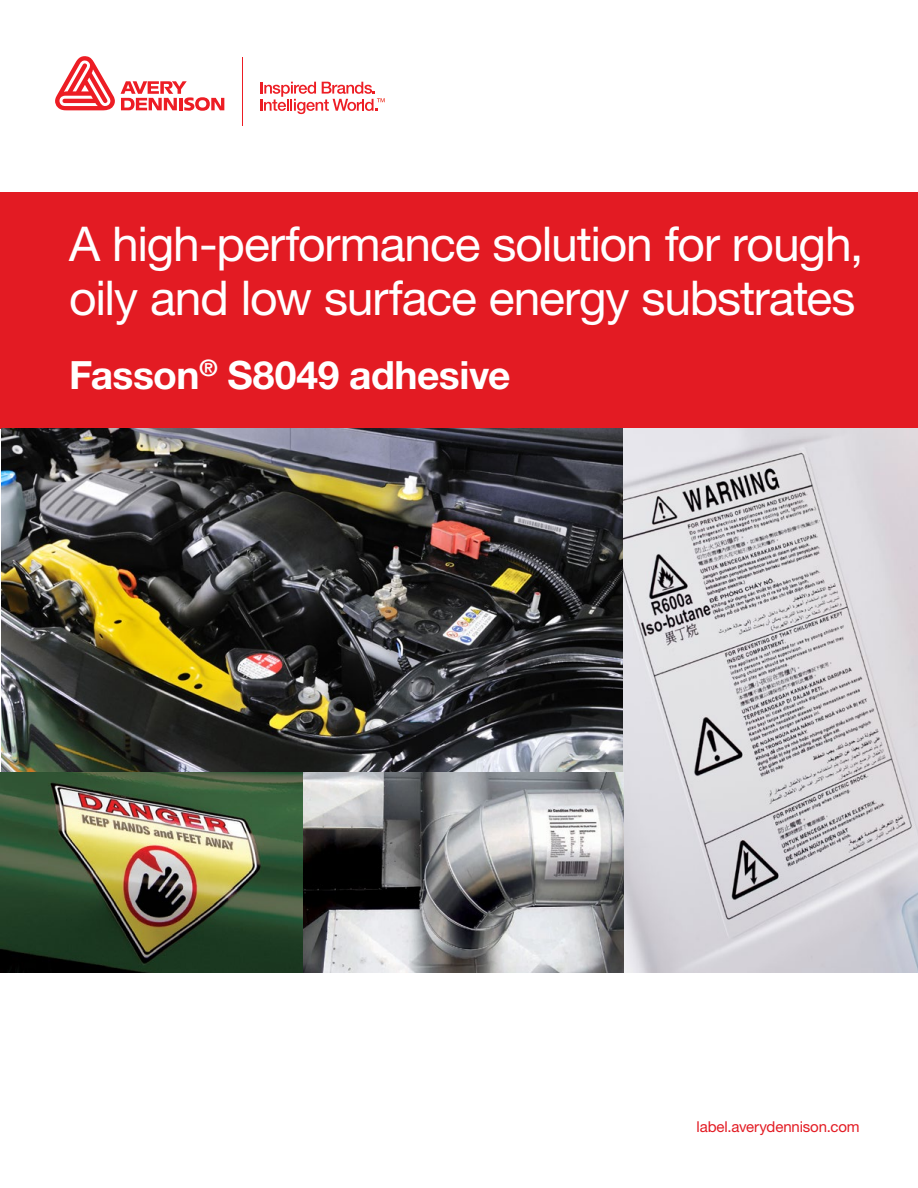
<style>
.page{position:relative;width:918px;height:1188px;background:#fff}
.page>*{position:absolute;margin:0;border:0;box-sizing:border-box;transform-origin:0 0}
.t1{font:48px/54px "Helvetica Neue LT Std";letter-spacing:-.025em;color:#fff}
.t2{font:700 39px "Helvetica Neue LT Std";letter-spacing:-.01em;color:#fff}
.t3{font:15px "Helvetica Neue LT Std";letter-spacing:-.01em;color:#e31b23}
</style>
<div class="page">
<hr style="left:242px;top:57px;width:1px;height:69px;background:#ed1d24">
<svg style="left:261px;top:82px;width:124px;height:32px"></svg>
<svg style="left:55px;top:56px;width:60px;height:54px"></svg>
<svg style="left:121px;top:81px;width:103px;height:30px"></svg>
<div style="left:0;top:192px;width:918px;height:237px;background:#e31b23"></div>
<img style="left:2px;top:429px;width:621px;height:343px">
<img style="left:623px;top:429px;width:295px;height:543px">
<img style="left:0;top:772px;width:623px;height:200px">
<p class="t1" style="left:69px;top:216px;width:796px">A high-performance solution for rough, oily and low surface energy substrates</p>
<p class="t2" style="left:69px;top:351px;width:443px">Fasson<sup>®</sup> S8049 adhesive</p>
<p class="t3" style="left:697px;top:1117px;width:165px">label.averydennison.com</p>
</div>
